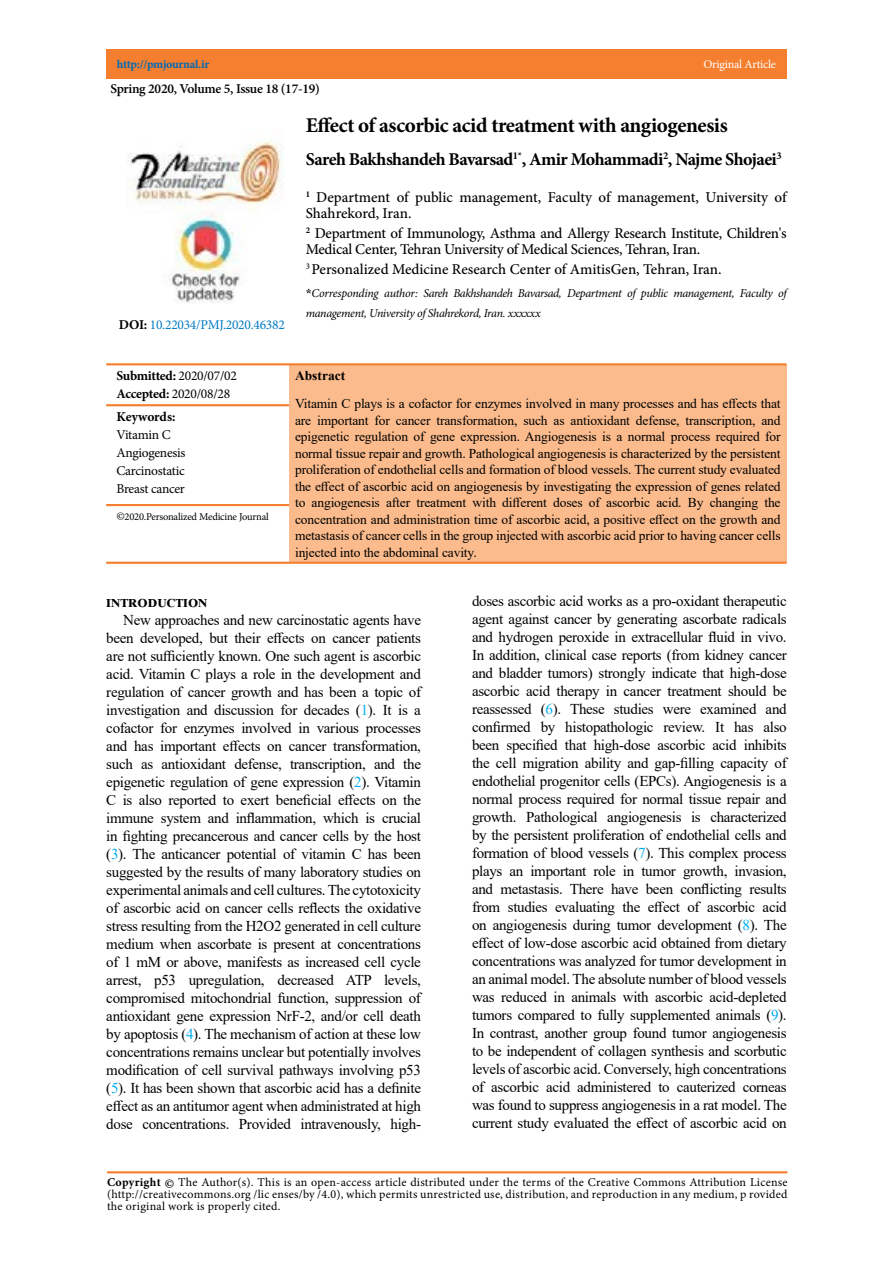
<style>
.page{position:relative;width:893px;height:1263px;background:#fff}
.page>*{position:absolute;margin:0;border:0;box-sizing:border-box;transform-origin:0 0}
.t1{font:700 21px "Minion Pro";letter-spacing:-.02em;color:#000}
.t2{font:700 18px "Minion Pro";letter-spacing:-.03em;color:#000}
.t3{font:700 16.5px "Times New Roman";color:#000}
.t4{font:15px/18px "Times New Roman";letter-spacing:-.02em;color:#000;text-align:justify}
.t5{font:500 15px/15.8px "Minion Pro";letter-spacing:-.015em;color:#000}
.t6{font:13.5px/16.5px "Times New Roman";letter-spacing:-.01em;color:#000;text-align:justify}
.t7{font:13.5px/18px "Minion Pro";letter-spacing:-.02em;color:#000}
.t8{font:600 13.5px "Minion Pro";letter-spacing:-.02em;color:#000}
.t9{font:13.5px "Minion Pro";letter-spacing:-.02em;color:#007bc3}
.t10{font:700 13.5px "Minion Pro";letter-spacing:-.005em;color:#000}
.t11{font:700 13.5px "Times New Roman";color:#000}
.t12{font:12px/12px "Minion Pro";letter-spacing:.015em;color:#000;text-align:justify}
.t13{font:italic 12px/19.5px "Minion Pro";letter-spacing:-.025em;color:#000}
.t14{font:700 12px "Minion Pro";letter-spacing:-.025em;color:#0069b5}
.t15{font:12px "Minion Pro";letter-spacing:-.02em;color:#fff}
.t16{font:10.5px "Minion Pro";letter-spacing:-.02em;color:#000}
.s1{font-weight:700;color:#000}
.s2{font-family:"Times New Roman";font-weight:700;font-style:normal}
.s3{font-weight:700}
.s4{font-size:12px}
.s5{color:#00aeef}
.s6{font-weight:700;font-size:13.5px}
</style>
<div class="page">
<div style="left:106px;top:50px;width:681px;height:29px;background:#f57f2f"></div>
<hr style="left:107px;top:1171px;width:680px;height:2px;background:#f57f2f">
<div style="left:289px;top:364px;width:498px;height:199px;background:#fbbb8c"></div>
<hr style="left:106px;top:363px;width:183px;height:2px;background:#f57f2f">
<hr style="left:106px;top:404px;width:183px;height:2px;background:#f57f2f">
<hr style="left:106px;top:504px;width:183px;height:2px;background:#f57f2f">
<hr style="left:106px;top:562px;width:183px;height:2px;background:#f57f2f">
<hr style="left:289px;top:562px;width:498px;height:2px;background:#f57f2f">
<hr style="left:289px;top:363px;width:498px;height:2px;background:#f57f2f">
<img style="left:127px;top:141px;width:157px;height:162px">
<p class="t14" style="left:117px;top:56px;width:94px">http://pmjournal.ir</p>
<p class="t8" style="left:110px;top:80px;width:211px">Spring 2020, Volume 5, Issue 18 (17-19)</p>
<p class="t15" style="left:703px;top:56px;width:74px">Original Article</p>
<p class="t9" style="left:119px;top:316px;width:167px"><span class="s1">DOI:</span> 10.22034/PMJ.2020.46382</p>
<h1 class="t1" style="left:306px;top:110px;width:423px">Effect of ascorbic acid treatment with angiogenesis</h1>
<p class="t2" style="left:306px;top:147px;width:477px">Sareh Bakhshandeh Bavarsad<sup>1*</sup>, Amir Mohammadi<sup>2</sup>, Najme Shojaei<sup>3</sup></p>
<p class="t5" style="left:306px;top:189px;width:482px"><sup>1</sup> Department of public management, Faculty of management, University of<br>Shahrekord, Iran.</p>
<p class="t5" style="left:306px;top:225px;width:482px"><sup>2</sup> Department of Immunology, Asthma and Allergy Research Institute, Children's<br>Medical Center, Tehran University of Medical Sciences, Tehran, Iran.</p>
<p class="t5" style="left:306px;top:261px;width:417px"><sup>3</sup> Personalized Medicine Research Center of AmitisGen, Tehran, Iran.</p>
<p class="t13" style="left:306px;top:284px;width:482px"><span class="s2">*</span>Corresponding author: Sareh Bakhshandeh Bavarsad, Department of public management, Faculty of management, University of Shahrekord, Iran. xxxxxx</p>
<p class="t7" style="left:116px;top:367px;width:122px"><span class="s3">Submitted:</span> 2020/07/02<br><span class="s3">Accepted:</span> 2020/08/28</p>
<p class="t11" style="left:295px;top:365px;width:52px">Abstract</p>
<p class="t6" style="left:295px;top:395px;width:487px">Vitamin C plays is a cofactor for enzymes involved in many processes and has effects that are important for cancer transformation, such as antioxidant defense, transcription, and epigenetic regulation of gene expression. Angiogenesis is a normal process required for normal tissue repair and growth. Pathological angiogenesis is characterized by the persistent proliferation of endothelial cells and formation of blood vessels. The current study evaluated the effect of ascorbic acid on angiogenesis by investigating the expression of genes related to angiogenesis after treatment with different doses of ascorbic acid. By changing the concentration and administration time of ascorbic acid, a positive effect on the growth and metastasis of cancer cells in the group injected with ascorbic acid prior to having cancer cells injected into the abdominal cavity.</p>
<p class="t10" style="left:116px;top:407px;width:61px">Keywords:</p>
<p class="t7" style="left:116px;top:426px;width:70px">Vitamin C<br>Angiogenesis<br>Carcinostatic<br>Breast cancer</p>
<p class="t16" style="left:116px;top:509px;width:154px"><span class="s4">©</span>2020.Personalized Medicine Journal</p>
<p class="t3" style="left:106px;top:590px;width:103px">Introduction</p>
<p class="t4" style="left:106px;top:611px;width:316px;text-indent:17px">New approaches and new carcinostatic agents have been developed, but their effects on cancer patients are not sufficiently known. One such agent is ascorbic acid. Vitamin C plays a role in the development and regulation of cancer growth and has been a topic of investigation and discussion for decades (<span class="s5">1</span>). It is a cofactor for enzymes involved in various processes and has important effects on cancer transformation, such as antioxidant defense, transcription, and the epigenetic regulation of gene expression (<span class="s5">2</span>). Vitamin C is also reported to exert beneficial effects on the immune system and inflammation, which is crucial in fighting precancerous and cancer cells by the host (<span class="s5">3</span>). The anticancer potential of vitamin C has been suggested by the results of many laboratory studies on experimental animals and cell cultures. The cytotoxicity of ascorbic acid on cancer cells reflects the oxidative stress resulting from the H2O2 generated in cell culture medium when ascorbate is present at concentrations of 1 mM or above, manifests as increased cell cycle arrest, p53 upregulation, decreased ATP levels, compromised mitochondrial function, suppression of antioxidant gene expression NrF-2, and/or cell death by apoptosis (<span class="s5">4</span>). The mechanism of action at these low concentrations remains unclear but potentially involves modification of cell survival pathways involving p53 (<span class="s5">5</span>). It has been shown that ascorbic acid has a definite effect as an antitumor agent when administrated at high dose concentrations. Provided intravenously, high-</p>
<p class="t4" style="left:472px;top:592px;width:316px">doses ascorbic acid works as a pro-oxidant therapeutic agent against cancer by generating ascorbate radicals and hydrogen peroxide in extracellular fluid in vivo.<br>In addition, clinical case reports (from kidney cancer and bladder tumors) strongly indicate that high-dose ascorbic acid therapy in cancer treatment should be reassessed (<span class="s5">6</span>). These studies were examined and confirmed by histopathologic review. It has also been specified that high-dose ascorbic acid inhibits the cell migration ability and gap-filling capacity of endothelial progenitor cells (EPCs). Angiogenesis is a normal process required for normal tissue repair and growth. Pathological angiogenesis is characterized by the persistent proliferation of endothelial cells and formation of blood vessels (<span class="s5">7</span>). This complex process plays an important role in tumor growth, invasion, and metastasis. There have been conflicting results from studies evaluating the effect of ascorbic acid on angiogenesis during tumor development (<span class="s5">8</span>). The effect of low-dose ascorbic acid obtained from dietary concentrations was analyzed for tumor development in an animal model. The absolute number of blood vessels was reduced in animals with ascorbic acid-depleted tumors compared to fully supplemented animals (<span class="s5">9</span>).<br>In contrast, another group found tumor angiogenesis to be independent of collagen synthesis and scorbutic levels of ascorbic acid. Conversely, high concentrations of ascorbic acid administered to cauterized corneas was found to suppress angiogenesis in a rat model. The current study evaluated the effect of ascorbic acid on</p>
<p class="t12" style="left:107px;top:1177px;width:682px"><span class="s3">Copyright</span> <span class="s6">©</span> The Author(s). This is an open-access article distributed under the terms of the Creative Commons Attribution License (http://creativecommons.org /lic enses/by /4.0), which permits unrestricted use, distribution, and reproduction in any medium, p rovided the original work is properly cited.</p>
</div>
